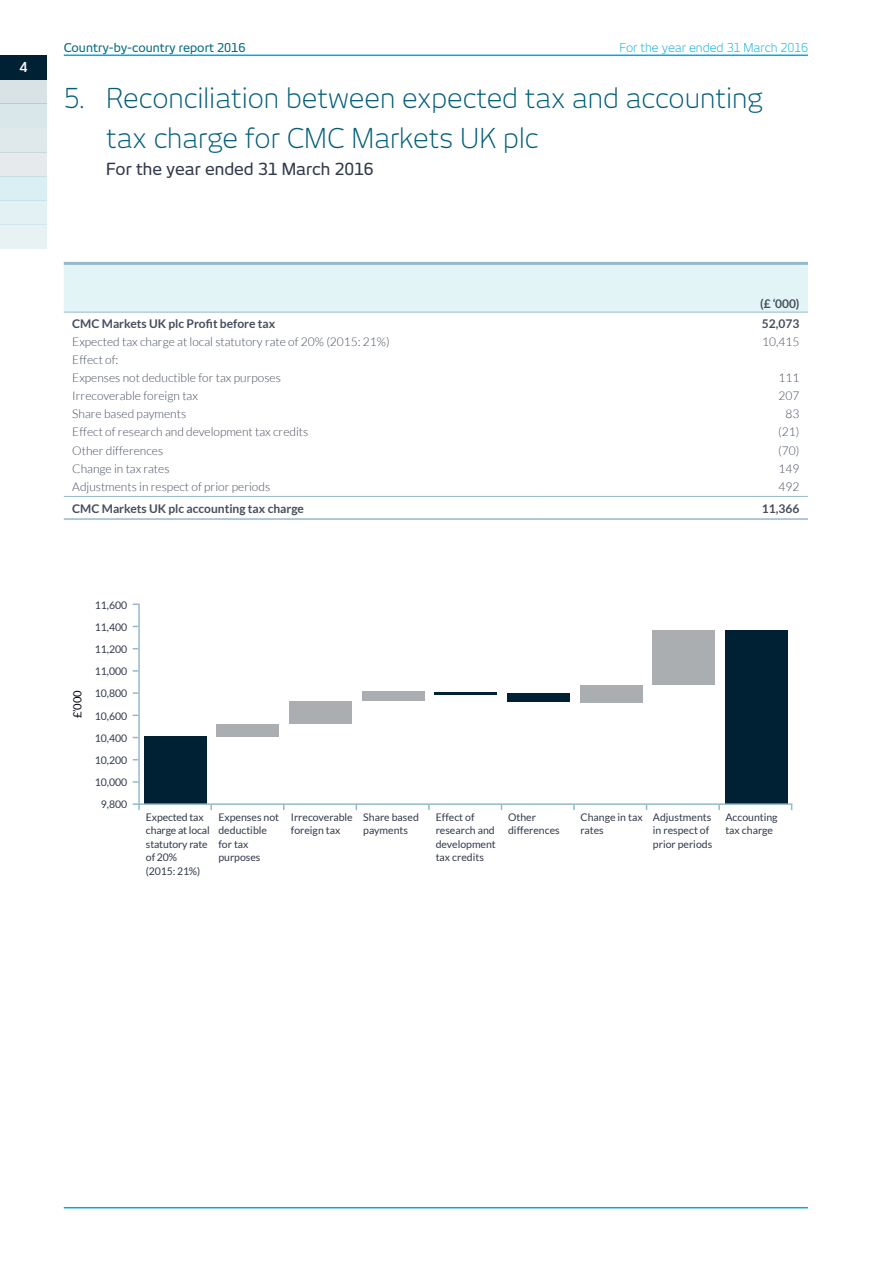
<style>
.page{position:relative;width:893px;height:1263px;background:#fff}
.page>*{position:absolute;margin:0;border:0;box-sizing:border-box;transform-origin:0 0}
.CMC-H1_subheader{font:300 27px/40.5px "New June";color:#005e78}
.CMC_-_NewJune_11pt{font:500 16.5px "New June";color:#313a4a}
.t1{font:600 13.5px "New June";color:#fff}
.CMC-table_body{font:300 12px "Lato";color:#444d5c}
.CMC-table_body-2{font:700 12px "Lato";color:#444d5c}
.t2{font:500 12px "New June";color:#076d7f}
.t3{font:300 12px "New June";color:#00acdd}
.CMC-table_header{font:700 12px "Lato";color:#444d5c}
.CMC-body{font:11.25px "Lato";color:#000212}
.CMC-body-2{font:10.5px/13.5px "Lato";color:#313a4a}
</style>
<div class="page">
<div style="left:64px;top:265px;width:744px;height:47px;background:#e3f4f6"></div>
<hr style="left:64px;top:262px;width:479px;height:3px;background:#95bac9">
<hr style="left:64px;top:312px;width:479px;height:1px;background:#95bac9">
<hr style="left:64px;top:518px;width:479px;height:2px;background:#95bac9">
<hr style="left:543px;top:518px;width:265px;height:2px;background:#95bac9">
<hr style="left:64px;top:496px;width:479px;height:1px;background:#95bac9">
<hr style="left:543px;top:496px;width:265px;height:1px;background:#95bac9">
<hr style="left:543px;top:262px;width:265px;height:3px;background:#95bac9">
<hr style="left:543px;top:312px;width:265px;height:1px;background:#95bac9">
<div style="left:144px;top:736px;width:62px;height:68px;background:#002134"></div>
<div style="left:217px;top:724px;width:62px;height:12px;background:#aaaeb1"></div>
<div style="left:289px;top:701px;width:63px;height:23px;background:#aaaeb1"></div>
<div style="left:362px;top:692px;width:62px;height:9px;background:#aaaeb1"></div>
<hr style="left:435px;top:692px;width:62px;height:2px;background:#002134">
<div style="left:507px;top:693px;width:63px;height:9px;background:#002134"></div>
<div style="left:580px;top:685px;width:62px;height:17px;background:#aaaeb1"></div>
<div style="left:653px;top:630px;width:62px;height:55px;background:#aaaeb1"></div>
<div style="left:725px;top:630px;width:63px;height:174px;background:#002134"></div>
<hr style="left:138px;top:603px;width:2px;height:207px;background:#95bac9">
<hr style="left:133px;top:803px;width:659px;height:2px;background:#95bac9">
<hr style="left:64px;top:55px;width:744px;height:1px;background:#00acdd">
<hr style="left:64px;top:1207px;width:744px;height:1px;background:#00acdd">
<div style="left:0;top:80px;width:47px;height:24px;background:#d9e2e5"></div>
<div style="left:0;top:201px;width:47px;height:24px;background:#e4f1f4"></div>
<div style="left:0;top:104px;width:47px;height:24px;background:#d9e7ea"></div>
<div style="left:0;top:128px;width:47px;height:24px;background:#dfe8ea"></div>
<div style="left:0;top:152px;width:47px;height:24px;background:#e7eaec"></div>
<div style="left:0;top:55px;width:47px;height:25px;background:#002134"></div>
<div style="left:0;top:176px;width:47px;height:25px;background:#d9eff3"></div>
<div style="left:0;top:225px;width:47px;height:24px;background:#e8f2f5"></div>
<p class="t1" style="left:19px;top:59px;width:9px">4</p>
<p class="t2" style="left:64px;top:40px;width:183px">Country-by-country report 2016</p>
<p class="t3" style="left:620px;top:40px;width:190px">For the year ended 31 March 2016</p>
<p class="CMC-H1_subheader" style="left:106px;top:77px;width:658px;text-indent:-43px">5. Reconciliation between expected tax and accounting tax charge for CMC Markets UK plc</p>
<p class="CMC_-_NewJune_11pt" style="left:106px;top:159px;width:269px">For the year ended 31 March 2016</p>
<p class="CMC-table_header" style="left:760px;top:297px;width:41px">(£ ‘000)</p>
<p class="CMC-table_body-2" style="left:72px;top:317px;width:204px">CMC Markets UK plc Profit before tax</p>
<p class="CMC-table_body-2" style="left:762px;top:317px;width:39px">52,073</p>
<p class="CMC-table_body" style="left:72px;top:335px;width:319px">Expected tax charge at local statutory rate of 20% (2015: 21%)</p>
<p class="CMC-table_body" style="left:762px;top:335px;width:39px">10,415</p>
<p class="CMC-table_body" style="left:72px;top:353px;width:48px">Effect of:</p>
<p class="CMC-table_body" style="left:72px;top:371px;width:210px">Expenses not deductible for tax purposes</p>
<p class="CMC-table_body" style="left:778px;top:371px;width:22px">111</p>
<p class="CMC-table_body" style="left:72px;top:390px;width:127px">Irrecoverable foreign tax</p>
<p class="CMC-table_body" style="left:778px;top:390px;width:22px">207</p>
<p class="CMC-table_body" style="left:72px;top:408px;width:115px">Share based payments</p>
<p class="CMC-table_body" style="left:785px;top:408px;width:15px">83</p>
<p class="CMC-table_body" style="left:72px;top:426px;width:238px">Effect of research and development tax credits</p>
<p class="CMC-table_body" style="left:778px;top:426px;width:23px">(21)</p>
<p class="CMC-table_body" style="left:72px;top:444px;width:92px">Other differences</p>
<p class="CMC-table_body" style="left:778px;top:444px;width:23px">(70)</p>
<p class="CMC-table_body" style="left:72px;top:462px;width:99px">Change in tax rates</p>
<p class="CMC-table_body" style="left:778px;top:462px;width:22px">149</p>
<p class="CMC-table_body" style="left:72px;top:480px;width:199px">Adjustments in respect of prior periods</p>
<p class="CMC-table_body" style="left:778px;top:480px;width:22px">492</p>
<p class="CMC-table_body-2" style="left:72px;top:502px;width:233px">CMC Markets UK plc accounting tax charge</p>
<p class="CMC-table_body-2" style="left:762px;top:502px;width:39px">11,366</p>
<p class="CMC-body" style="left:71px;top:718px;width:30px;rotate:-90deg">£’000</p>
<p class="CMC-body-2" style="left:95px;top:598px;width:34px">11,600</p>
<p class="CMC-body-2" style="left:95px;top:620px;width:34px">11,400</p>
<p class="CMC-body-2" style="left:95px;top:642px;width:34px">11,200</p>
<p class="CMC-body-2" style="left:95px;top:665px;width:34px">11,000</p>
<p class="CMC-body-2" style="left:95px;top:687px;width:34px">10,800</p>
<p class="CMC-body-2" style="left:95px;top:709px;width:34px">10,600</p>
<p class="CMC-body-2" style="left:95px;top:731px;width:34px">10,400</p>
<p class="CMC-body-2" style="left:95px;top:753px;width:34px">10,200</p>
<p class="CMC-body-2" style="left:95px;top:775px;width:34px">10,000</p>
<p class="CMC-body-2" style="left:101px;top:797px;width:28px">9,800</p>
<p class="CMC-body-2" style="left:146px;top:810px;width:65px">Expected tax charge at local statutory rate of 20%<br>(2015: 21%)</p>
<p class="CMC-body-2" style="left:218px;top:810px;width:62px">Expenses not deductible for tax purposes</p>
<p class="CMC-body-2" style="left:291px;top:810px;width:63px">Irrecoverable foreign tax</p>
<p class="CMC-body-2" style="left:363px;top:810px;width:57px">Share based payments</p>
<p class="CMC-body-2" style="left:436px;top:810px;width:62px">Effect of research and development tax credits</p>
<p class="CMC-body-2" style="left:508px;top:810px;width:53px">Other differences</p>
<p class="CMC-body-2" style="left:580px;top:810px;width:64px">Change in tax rates</p>
<p class="CMC-body-2" style="left:653px;top:810px;width:61px">Adjustments in respect of prior periods</p>
<p class="CMC-body-2" style="left:725px;top:810px;width:54px">Accounting tax charge</p>
</div>
